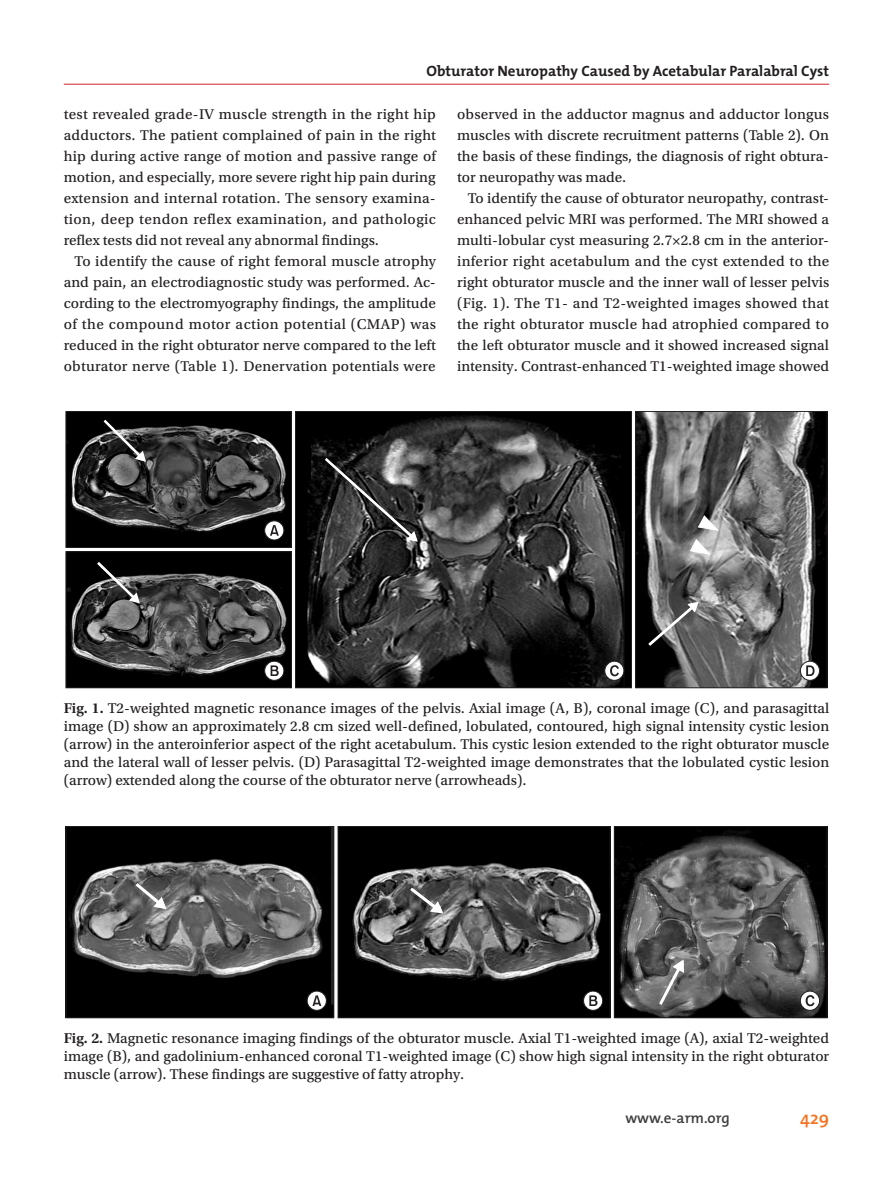
<style>
.page{position:relative;width:893px;height:1191px;background:#fff}
.page>*{position:absolute;margin:0;border:0;box-sizing:border-box;transform-origin:0 0}
.t1{font:600 18px "The Mix";color:#f47321}
.바탕글{font:15px/21px "Utopia Std Capt";color:#231f20;text-align:justify}
.그림{font:15px/18px "Utopia Std Capt";color:#231f20;text-align:justify}
.쪽제목_홀{font:700 15px "The Mix";color:#231f20}
.t2{font:600 15px "The Mix";color:#3e3e3f}
.s1{font-family:"Utopia Std";font-weight:600}
</style>
<div class="page">
<hr style="left:64px;top:84px;width:765px;height:1px;background:#d1232a">
<svg style="left:66px;top:826px;width:761px;height:192px;background:#3a3a3a"></svg>
<svg style="left:307px;top:991px;width:19px;height:19px"></svg>
<div style="left:307px;top:990px;width:20px;height:20px;border:1px solid #231f20;border-radius:50%"></div>
<svg style="left:312px;top:995px;width:9px;height:11px"></svg>
<svg style="left:584px;top:991px;width:19px;height:19px"></svg>
<div style="left:583px;top:990px;width:20px;height:20px;border:1px solid #231f20;border-radius:50%"></div>
<svg style="left:589px;top:995px;width:8px;height:11px"></svg>
<svg style="left:800px;top:991px;width:19px;height:19px"></svg>
<div style="left:800px;top:990px;width:20px;height:20px;border:1px solid #231f20;border-radius:50%"></div>
<svg style="left:806px;top:995px;width:8px;height:11px"></svg>
<svg style="left:136px;top:883px;width:30px;height:26px"></svg>
<svg style="left:410px;top:887px;width:33px;height:26px"></svg>
<svg style="left:659px;top:959px;width:25px;height:46px"></svg>
<svg style="left:66px;top:411px;width:761px;height:277px;background:#3e3e3e"></svg>
<svg style="left:265px;top:521px;width:19px;height:19px"></svg>
<div style="left:264px;top:520px;width:20px;height:20px;border:1px solid #231f20;border-radius:50%"></div>
<svg style="left:270px;top:525px;width:9px;height:10px"></svg>
<svg style="left:265px;top:661px;width:19px;height:19px"></svg>
<div style="left:264px;top:661px;width:20px;height:19px;border:1px solid #231f20;border-radius:50%"></div>
<svg style="left:271px;top:665px;width:8px;height:11px"></svg>
<svg style="left:605px;top:661px;width:19px;height:19px"></svg>
<div style="left:604px;top:661px;width:20px;height:19px;border:1px solid #231f20;border-radius:50%"></div>
<svg style="left:610px;top:665px;width:9px;height:11px"></svg>
<svg style="left:800px;top:661px;width:19px;height:19px"></svg>
<div style="left:800px;top:661px;width:20px;height:19px;border:1px solid #231f20;border-radius:50%"></div>
<svg style="left:806px;top:665px;width:8px;height:11px"></svg>
<svg style="left:104px;top:420px;width:42px;height:42px;background:#464646"></svg>
<svg style="left:97px;top:562px;width:43px;height:41px;background:#454545"></svg>
<svg style="left:325px;top:458px;width:93px;height:84px;background:#464646"></svg>
<svg style="left:648px;top:602px;width:50px;height:44px;background:#6c6c6c"></svg>
<svg style="left:690px;top:539px;width:20px;height:15px"></svg>
<svg style="left:698px;top:515px;width:20px;height:15px"></svg>
<p class="쪽제목_홀" style="left:427px;top:59px;width:404px">Obturator Neuropathy Caused by Acetabular Paralabral Cyst</p>
<p class="바탕글" style="left:64px;top:104px;width:374px">test revealed grade-IV muscle strength in the right hip adductors. The patient complained of pain in the right hip during active range of motion and passive range of motion, and especially, more severe right hip pain during extension and internal rotation. The sensory examina&shy;tion, deep tendon reflex examination, and pathologic reflex tests did not reveal any abnormal findings.</p>
<p class="바탕글" style="left:64px;top:251px;width:374px;text-indent:11px">To identify the cause of right femoral muscle atrophy and pain, an electrodiagnostic study was performed. Ac&shy;cording to the electromyography findings, the amplitude of the compound motor action potential (CMAP) was reduced in the right obturator nerve compared to the left obturator nerve (Table 1). Denervation potentials were</p>
<p class="바탕글" style="left:457px;top:104px;width:374px">observed in the adductor magnus and adductor longus muscles with discrete recruitment patterns (Table 2). On the basis of these findings, the diagnosis of right obtura&shy;tor neuropathy was made.</p>
<p class="바탕글" style="left:457px;top:188px;width:374px;text-indent:11px">To identify the cause of obturator neuropathy, contrast&shy;enhanced pelvic MRI was performed. The MRI showed a multi-lobular cyst measuring 2.7×2.8 cm in the anterior&shy;inferior right acetabulum and the cyst extended to the right obturator muscle and the inner wall of lesser pelvis (Fig. 1). The T1- and T2-weighted images showed that the right obturator muscle had atrophied compared to the left obturator muscle and it showed increased signal intensity. Contrast-enhanced T1-weighted image showed</p>
<p class="그림" style="left:64px;top:699px;width:767px"><span class="s1">Fig. 1.</span> T2-weighted magnetic resonance images of the pelvis. Axial image (A, B), coronal image (C), and parasagittal image (D) show an approximately 2.8 cm sized well-defined, lobulated, contoured, high signal intensity cystic lesion (arrow) in the anteroinferior aspect of the right acetabulum. This cystic lesion extended to the right obturator muscle and the lateral wall of lesser pelvis. (D) Parasagittal T2-weighted image demonstrates that the lobulated cystic lesion (arrow) extended along the course of the obturator nerve (arrowheads).</p>
<p class="그림" style="left:64px;top:1029px;width:767px"><span class="s1">Fig. 2.</span> Magnetic resonance imaging findings of the obturator muscle. Axial T1-weighted image (A), axial T2-weighted image (B), and gadolinium-enhanced coronal T1-weighted image (C) show high signal intensity in the right obturator muscle (arrow). These findings are suggestive of fatty atrophy.</p>
<p class="t2" style="left:625px;top:1105px;width:106px">www.e-arm.org</p>
<p class="t1" style="left:800px;top:1102px;width:31px">429</p>
</div>
